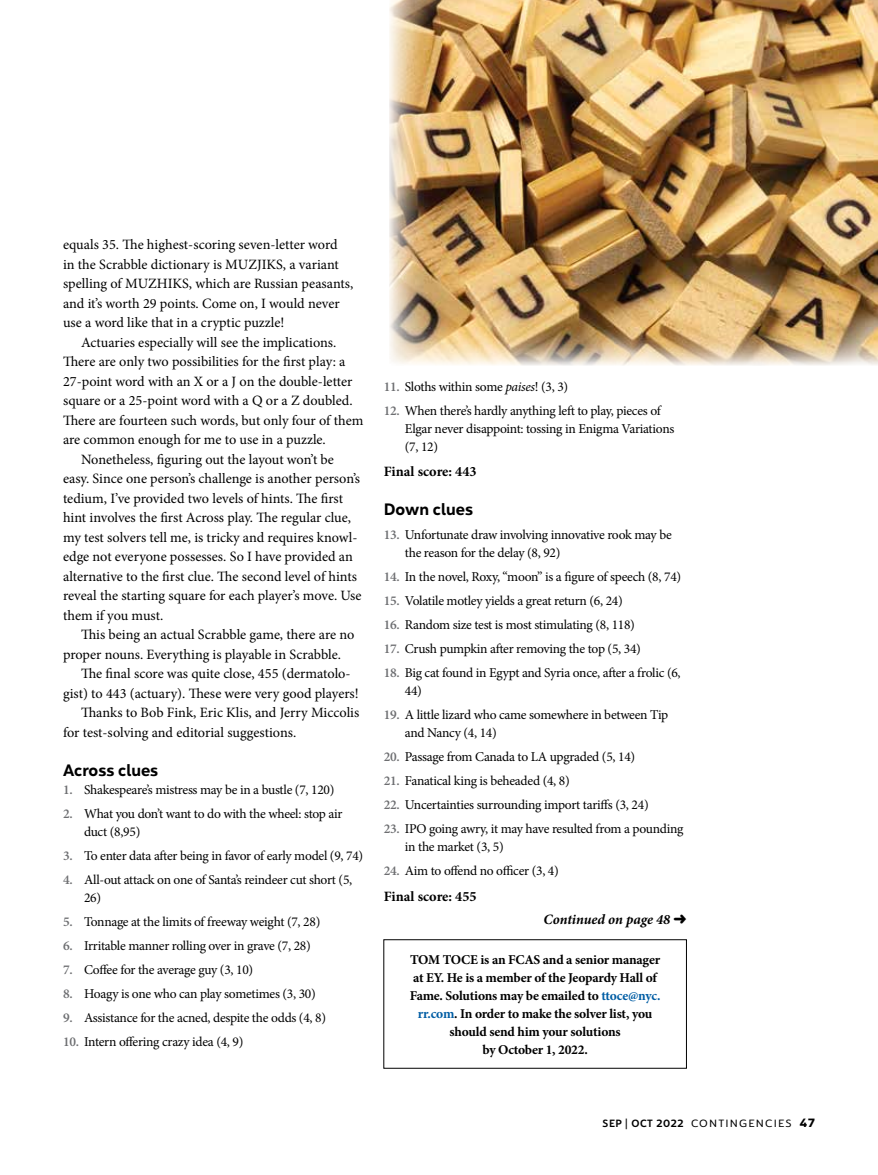
<style>
.page{position:relative;width:878px;height:1175px;background:#fff}
.page>*{position:absolute;margin:0;border:0;box-sizing:border-box;transform-origin:0 0}
.t1{font:16.5px "Yorkten Nor Dem";color:#000}
.t2{font:14.25px/19.5px "Minion Pro";letter-spacing:-.005em;color:#000}
.t3{font:700 14.25px "Minion Pro";color:#000}
.t4{font:italic 700 14.25px "Minion Pro";color:#000}
.t5{font:13.5px/18px "Minion Pro";letter-spacing:-.025em;color:#000}
.t6{font:700 13.5px/18px "Minion Pro";letter-spacing:-.015em;color:#000;text-align:center}
.t7{font:10.5px "Yorkten Nor Reg";letter-spacing:.1em;color:#000;scale:1.1 1}
.s1{font-weight:600;color:#6d6e71}
.s2{font-style:italic}
.s3{color:#005da4}
.s4{font-family:"Yorkten Nor Med"}
.s5{font-family:"Yorkten Nor Bol";font-size:12px}
</style>
<div class="page">
<div style="left:383px;top:939px;width:303px;height:129px;border:1px solid #000"></div>
<img style="left:389px;top:0;width:489px;height:366px">
<p class="t2" style="left:63px;top:235px;width:292px">equals 35. The highest-scoring seven-letter word<br>in the Scrabble dictionary is MUZJIKS, a variant spelling of MUZHIKS, which are Russian peasants, and it’s worth 29 points. Come on, I would never use a word like that in a cryptic puzzle!</p>
<p class="t2" style="left:81px;top:332px;width:257px">Actuaries especially will see the implications.</p>
<p class="t2" style="left:63px;top:352px;width:284px">There are only two possibilities for the first play: a</p>
<p class="t2" style="left:63px;top:371px;width:291px">27-point word with an X or a J on the double-letter</p>
<p class="t2" style="left:63px;top:391px;width:291px">square or a 25-point word with a Q or a Z doubled.</p>
<p class="t2" style="left:63px;top:410px;width:302px">There are fourteen such words, but only four of them</p>
<p class="t2" style="left:63px;top:430px;width:264px">are common enough for me to use in a puzzle.</p>
<p class="t2" style="left:81px;top:449px;width:254px">Nonetheless, figuring out the layout won’t be</p>
<p class="t2" style="left:63px;top:469px;width:298px">easy. Since one person’s challenge is another person’s</p>
<p class="t2" style="left:63px;top:488px;width:281px">tedium, I’ve provided two levels of hints. The first</p>
<p class="t2" style="left:63px;top:508px;width:289px">hint involves the first Across play. The regular clue,</p>
<p class="t2" style="left:63px;top:527px;width:296px">my test solvers tell me, is tricky and requires knowl-</p>
<p class="t2" style="left:63px;top:547px;width:291px">edge not everyone possesses. So I have provided an</p>
<p class="t2" style="left:63px;top:566px;width:295px">alternative to the first clue. The second level of hints</p>
<p class="t2" style="left:63px;top:586px;width:300px">reveal the starting square for each player’s move. Use</p>
<p class="t2" style="left:63px;top:605px;width:102px">them if you must.</p>
<p class="t2" style="left:81px;top:625px;width:275px">This being an actual Scrabble game, there are no</p>
<p class="t2" style="left:63px;top:644px;width:279px">proper nouns. Everything is playable in Scrabble.</p>
<p class="t2" style="left:81px;top:664px;width:271px">The final score was quite close, 455 (dermatolo-</p>
<p class="t2" style="left:63px;top:683px;width:297px">gist) to 443 (actuary). These were very good players!</p>
<p class="t2" style="left:81px;top:703px;width:280px">Thanks to Bob Fink, Eric Klis, and Jerry Miccolis</p>
<p class="t2" style="left:63px;top:722px;width:235px">for test-solving and editorial suggestions.</p>
<p class="t1" style="left:63px;top:759px;width:97px">Across clues</p>
<p class="t5" style="left:63px;top:780px;width:273px"><span class="s1">1.</span> Shakespeare’s mistress may be in a bustle (7, 120)</p>
<p class="t5" style="left:84px;top:804px;width:260px;text-indent:-21px"><span class="s1">2.</span> What you don’t want to do with the wheel: stop air duct (8,95)</p>
<p class="t5" style="left:63px;top:846px;width:302px"><span class="s1">3.</span> To enter data after being in favor of early model (9, 74)</p>
<p class="t5" style="left:84px;top:870px;width:270px;text-indent:-21px"><span class="s1">4.</span> All-out attack on one of Santa’s reindeer cut short (5,<br>26)</p>
<p class="t5" style="left:63px;top:912px;width:259px"><span class="s1">5.</span> Tonnage at the limits of freeway weight (7, 28)</p>
<p class="t5" style="left:63px;top:936px;width:249px"><span class="s1">6.</span> Irritable manner rolling over in grave (7, 28)</p>
<p class="t5" style="left:63px;top:960px;width:192px"><span class="s1">7.</span> Coffee for the average guy (3, 10)</p>
<p class="t5" style="left:63px;top:984px;width:254px"><span class="s1">8.</span> Hoagy is one who can play sometimes (3, 30)</p>
<p class="t5" style="left:63px;top:1008px;width:264px"><span class="s1">9.</span> Assistance for the acned, despite the odds (4, 8)</p>
<p class="t5" style="left:63px;top:1032px;width:182px"><span class="s1">10.</span> Intern offering crazy idea (4, 9)</p>
<p class="t5" style="left:384px;top:377px;width:186px"><span class="s1">11.</span> Sloths within some <span class="s2">paises</span>! (3, 3)</p>
<p class="t5" style="left:405px;top:401px;width:271px;text-indent:-21px"><span class="s1">12.</span> When there’s hardly anything left to play, pieces of<br>Elgar never disappoint: tossing in Enigma Variations (7, 12)</p>
<p class="t3" style="left:384px;top:461px;width:94px">Final score: 443</p>
<p class="t1" style="left:384px;top:498px;width:91px">Down clues</p>
<p class="t5" style="left:405px;top:526px;width:268px;text-indent:-21px"><span class="s1">13.</span> Unfortunate draw involving innovative rook may be the reason for the delay (8, 92)</p>
<p class="t5" style="left:384px;top:568px;width:299px"><span class="s1">14.</span> In the novel, Roxy, “moon” is a figure of speech (8, 74)</p>
<p class="t5" style="left:384px;top:592px;width:240px"><span class="s1">15.</span> Volatile motley yields a great return (6, 24)</p>
<p class="t5" style="left:384px;top:616px;width:253px"><span class="s1">16.</span> Random size test is most stimulating (8, 118)</p>
<p class="t5" style="left:384px;top:640px;width:258px"><span class="s1">17.</span> Crush pumpkin after removing the top (5, 34)</p>
<p class="t5" style="left:405px;top:664px;width:277px;text-indent:-21px"><span class="s1">18.</span> Big cat found in Egypt and Syria once, after a frolic (6,<br>44)</p>
<p class="t5" style="left:405px;top:706px;width:265px;text-indent:-21px"><span class="s1">19.</span> A little lizard who came somewhere in between Tip and Nancy (4, 14)</p>
<p class="t5" style="left:384px;top:748px;width:253px"><span class="s1">20.</span> Passage from Canada to LA upgraded (5, 14)</p>
<p class="t5" style="left:384px;top:772px;width:187px"><span class="s1">21.</span> Fanatical king is beheaded (4, 8)</p>
<p class="t5" style="left:384px;top:796px;width:266px"><span class="s1">22.</span> Uncertainties surrounding import tariffs (3, 24)</p>
<p class="t5" style="left:405px;top:820px;width:280px;text-indent:-21px"><span class="s1">23.</span> IPO going awry, it may have resulted from a pounding in the market (3, 5)</p>
<p class="t5" style="left:384px;top:862px;width:176px"><span class="s1">24.</span> Aim to offend no officer (3, 4)</p>
<p class="t3" style="left:384px;top:886px;width:94px">Final score: 455</p>
<p class="t4" style="left:543px;top:909px;width:145px">Continued on page 48 ➜</p>
<p class="t6" style="left:409px;top:950px;width:252px">TOM TOCE is an FCAS and a senior manager at EY. He is a member of the Jeopardy Hall of Fame. Solutions may be emailed to <span class="s3">ttoce@nyc. rr.com</span>. In order to make the solver list, you should send him your solutions<br>by October 1, 2022.</p>
<p class="t7" style="left:602px;top:1116px;width:194px"><span class="s4">SEP | OCT 2022</span> CONTINGENCIES <span class="s5">47</span></p>
</div>
